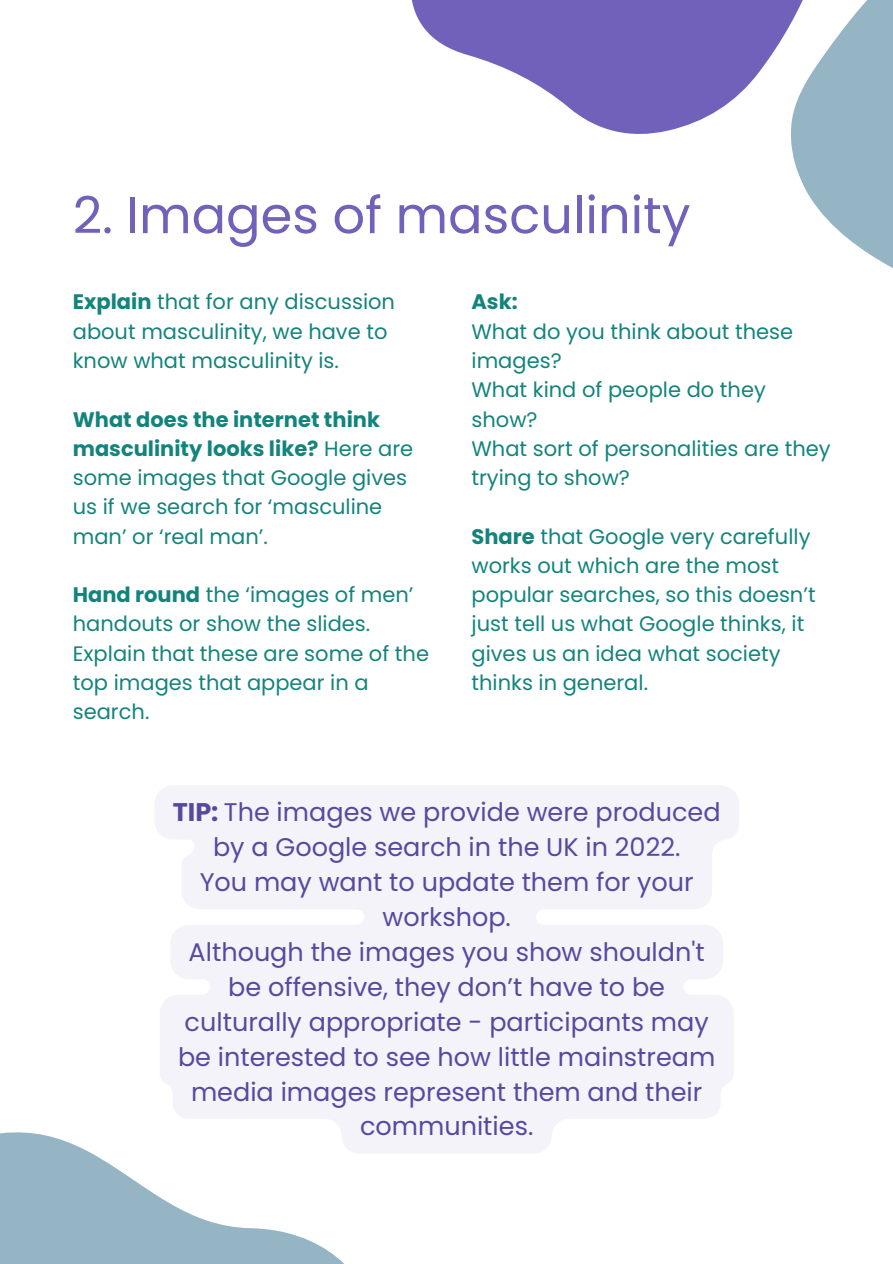
<style>
.page{position:relative;width:893px;height:1264px;background:#fff}
.page>*{position:absolute;margin:0;border:0;box-sizing:border-box;transform-origin:0 0}
.t1{font:51px "Poppins";color:#7261ba}
.t2{font:25.5px/34.8px "Poppins";color:#58499f;text-align:center}
.t3{font:21px/29.2px "Poppins";color:#13847c}
.t4{font:700 21px "Poppins";color:#13847c}
.s1{font-weight:700}
</style>
<div class="page">
<svg style="left:791px;top:0;width:101px;height:268px;fill:#95b5c4"></svg>
<svg style="left:411px;top:0;width:418px;height:139px;fill:#7261ba"></svg>
<svg style="left:0;top:1132px;width:343px;height:131px;fill:#95b5c4"></svg>
<svg style="left:154px;top:786px;width:585px;height:367px;fill:#f4f3f9"></svg>
<p class="t1" style="left:73px;top:180px;width:619px">2. Images of masculinity</p>
<p class="t3" style="left:73px;top:287px;width:324px"><span class="s1">Explain</span> that for any discussion about masculinity, we have to know what masculinity is.</p>
<p class="t3" style="left:73px;top:404px;width:342px"><span class="s1">What does the internet think masculinity looks like?</span> Here are some images that Google gives us if we search for ‘masculine man’ or ‘real man’.</p>
<p class="t3" style="left:73px;top:580px;width:358px"><span class="s1">Hand round</span> the ‘images of men’ handouts or show the slides.<br>Explain that these are some of the top images that appear in a search.</p>
<p class="t4" style="left:471px;top:287px;width:48px">Ask:</p>
<h1 class="t3" style="left:471px;top:317px;width:323px">What do you think about these images?</h1>
<p class="t3" style="left:471px;top:375px;width:296px">What kind of people do they show?</p>
<p class="t3" style="left:471px;top:434px;width:361px">What sort of personalities are they trying to show?</p>
<p class="t3" style="left:471px;top:521px;width:345px"><span class="s1">Share</span> that Google very carefully works out which are the most popular searches, so this doesn’t just tell us what Google thinks, it gives us an idea what society thinks in general.</p>
<p class="t2" style="left:173px;top:795px;width:549px"><span class="s1">TIP:</span> The images we provide were produced by a Google search in the UK in 2022.<br>You may want to update them for your workshop.<br>Although the images you show shouldn't be offensive, they don’t have to be culturally appropriate - participants may be interested to see how little mainstream media images represent them and their communities.</p>
</div>
